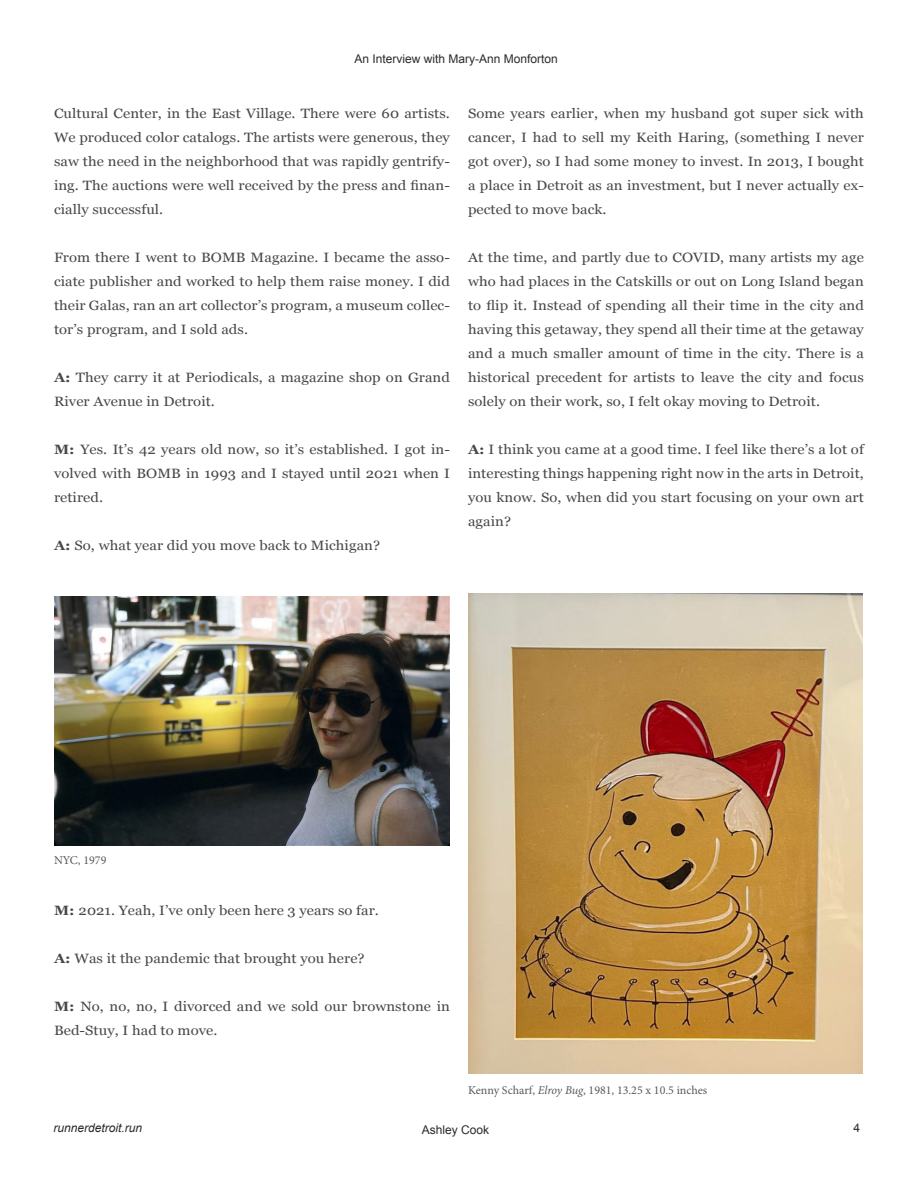
<style>
.page{position:relative;width:918px;height:1188px;background:#fff}
.page>*{position:absolute;margin:0;border:0;box-sizing:border-box;transform-origin:0 0}
.t1{font:13.5px/24px "Georgia";letter-spacing:.005em;color:#4a4647;text-align:justify;scale:1.1 1}
.t2{font:12px "Minion Pro";color:#58595b}
.t3{font:12px "Arial";color:#2d292a}
.t4{font:italic 12px "Arial";color:#2d292a}
.s1{font-weight:700}
.s2{font-style:italic}
</style>
<div class="page">
<img style="left:54px;top:596px;width:396px;height:250px">
<img style="left:468px;top:593px;width:394px;height:481px">
<p class="t3" style="left:355px;top:51px;width:205px">An Interview with Mary-Ann Monforton</p>
<p class="t1" style="left:54px;top:101px;width:361px">Cultural Center, in the East Village. There were 60 artists.<br>We produced color catalogs. The artists were generous, they saw the need in the neighborhood that was rapidly gentrify&shy;ing. The auctions were well received by the press and finan&shy;cially successful.</p>
<p class="t1" style="left:54px;top:245px;width:361px">From there I went to BOMB Magazine. I became the asso&shy;ciate publisher and worked to help them raise money. I did their Galas, ran an art collector’s program, a museum collec&shy;tor’s program, and I sold ads.</p>
<p class="t1" style="left:54px;top:365px;width:361px"><span class="s1">A:</span> They carry it at Periodicals, a magazine shop on Grand<br>River Avenue in Detroit.</p>
<p class="t1" style="left:54px;top:437px;width:361px"><span class="s1">M:</span> Yes. It’s 42 years old now, so it’s established. I got in&shy;volved with BOMB in 1993 and I stayed until 2021 when I retired.</p>
<p class="t1" style="left:54px;top:533px;width:298px"><span class="s1">A:</span> So, what year did you move back to Michigan?</p>
<p class="t1" style="left:468px;top:101px;width:362px">Some years earlier, when my husband got super sick with cancer, I had to sell my Keith Haring, (something I never got over), so I had some money to invest. In 2013, I bought a place in Detroit as an investment, but I never actually ex&shy;pected to move back.</p>
<p class="t1" style="left:468px;top:245px;width:361px">At the time, and partly due to COVID, many artists my age who had places in the Catskills or out on Long Island began to flip it. Instead of spending all their time in the city and having this getaway, they spend all their time at the getaway and a much smaller amount of time in the city. There is a historical precedent for artists to leave the city and focus solely on their work, so, I felt okay moving to Detroit.</p>
<p class="t1" style="left:468px;top:437px;width:361px"><span class="s1">A:</span> I think you came at a good time. I feel like there’s a lot of interesting things happening right now in the arts in Detroit, you know. So, when did you start focusing on your own art again?</p>
<p class="t2" style="left:54px;top:852px;width:54px">NYC, 1979</p>
<p class="t1" style="left:54px;top:898px;width:297px"><span class="s1">M:</span> 2021. Yeah, I’ve only been here 3 years so far.</p>
<p class="t1" style="left:54px;top:946px;width:284px"><span class="s1">A:</span> Was it the pandemic that brought you here?</p>
<p class="t1" style="left:54px;top:994px;width:361px"><span class="s1">M:</span> No, no, no, I divorced and we sold our brownstone in<br>Bed-Stuy, I had to move.</p>
<p class="t2" style="left:468px;top:1082px;width:241px">Kenny Scharf, <span class="s2">Elroy Bug</span>, 1981, 13.25 x 10.5 inches</p>
<p class="t4" style="left:53px;top:1120px;width:90px">runnerdetroit.run</p>
<p class="t3" style="left:853px;top:1119px;width:8px">4</p>
<p class="t3" style="left:422px;top:1122px;width:69px">Ashley Cook</p>
</div>
